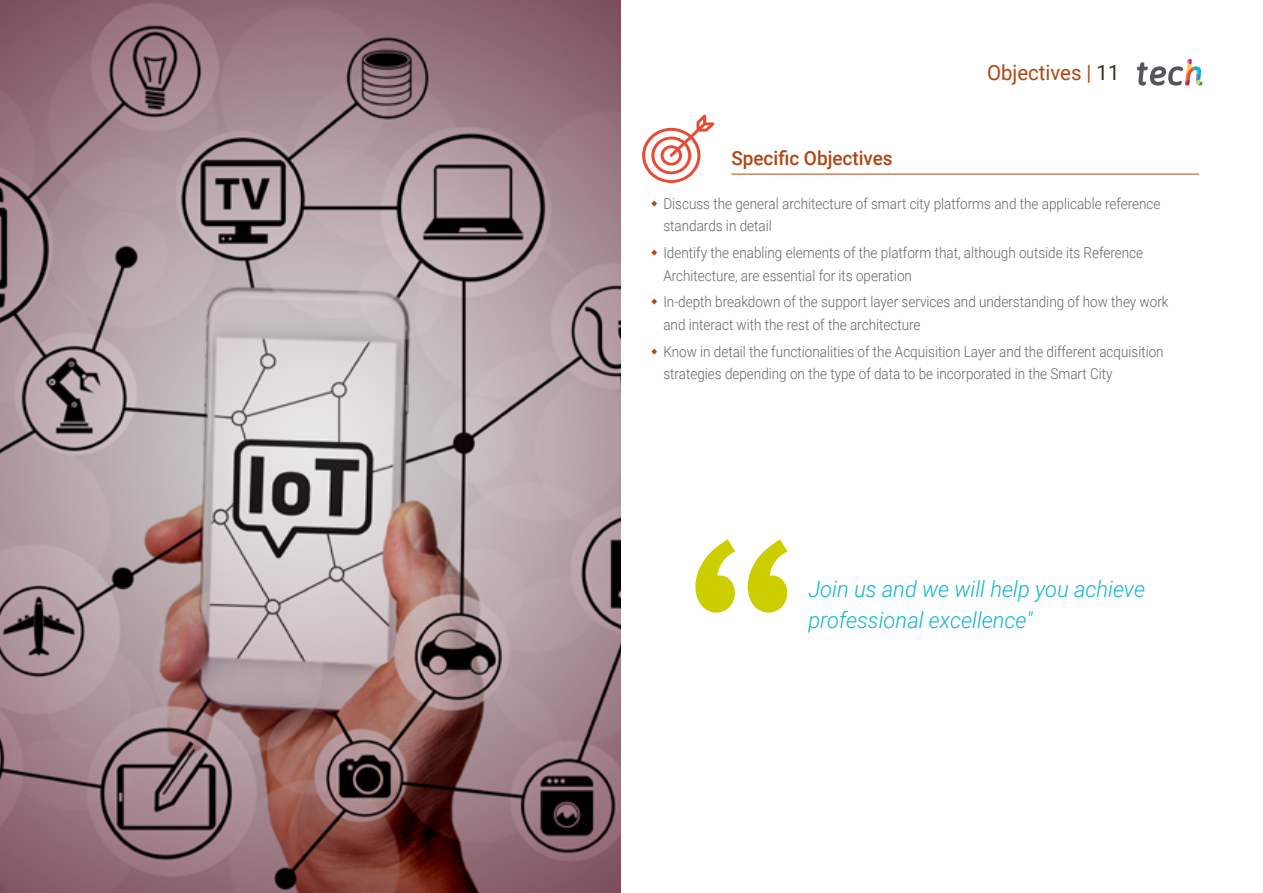
<style>
.page{position:relative;width:1263px;height:893px;background:#fff}
.page>*{position:absolute;margin:0;border:0;box-sizing:border-box;transform-origin:0 0}
.t1{font:italic 300 22.5px/31.5px "Roboto";color:#0fb6cf}
.t2{font:21px "Roboto";color:#ae4615}
.t3{font:500 19.5px "Roboto";color:#ae4615}
.t4{font:300 15px/22.5px "Roboto";color:#61646a;scale:.9 1}
.s1{color:#312e20}
</style>
<div class="page">
<hr style="left:731px;top:174px;width:468px;height:1px;background:#ae4615">
<svg style="left:642px;top:115px;width:72px;height:68px"></svg>
<img style="left:0;top:0;width:621px;height:893px">
<svg style="left:1137px;top:59px;width:65px;height:27px"></svg>
<svg style="left:695px;top:539px;width:92px;height:74px"></svg>
<h2 class="t2" style="left:987px;top:57px;width:134px">Objectives | <span class="s1">11</span></h2>
<h3 class="t3" style="left:731px;top:145px;width:163px">Specific Objectives</h3>
<p class="t4" style="left:663px;top:192px;width:554px">Discuss the general architecture of smart city platforms and the applicable reference standards in detail</p>
<p class="t4" style="left:663px;top:241px;width:534px">Identify the enabling elements of the platform that, although outside its Reference<br>Architecture, are essential for its operation</p>
<p class="t4" style="left:663px;top:290px;width:563px">In-depth breakdown of the support layer services and understanding of how they work and interact with the rest of the architecture</p>
<p class="t4" style="left:663px;top:339px;width:557px">Know in detail the functionalities of the Acquisition Layer and the different acquisition strategies depending on the type of data to be incorporated in the Smart City</p>
<h1 class="t1" style="left:808px;top:572px;width:338px">Join us and we will help you achieve professional excellence"</h1>
</div>
